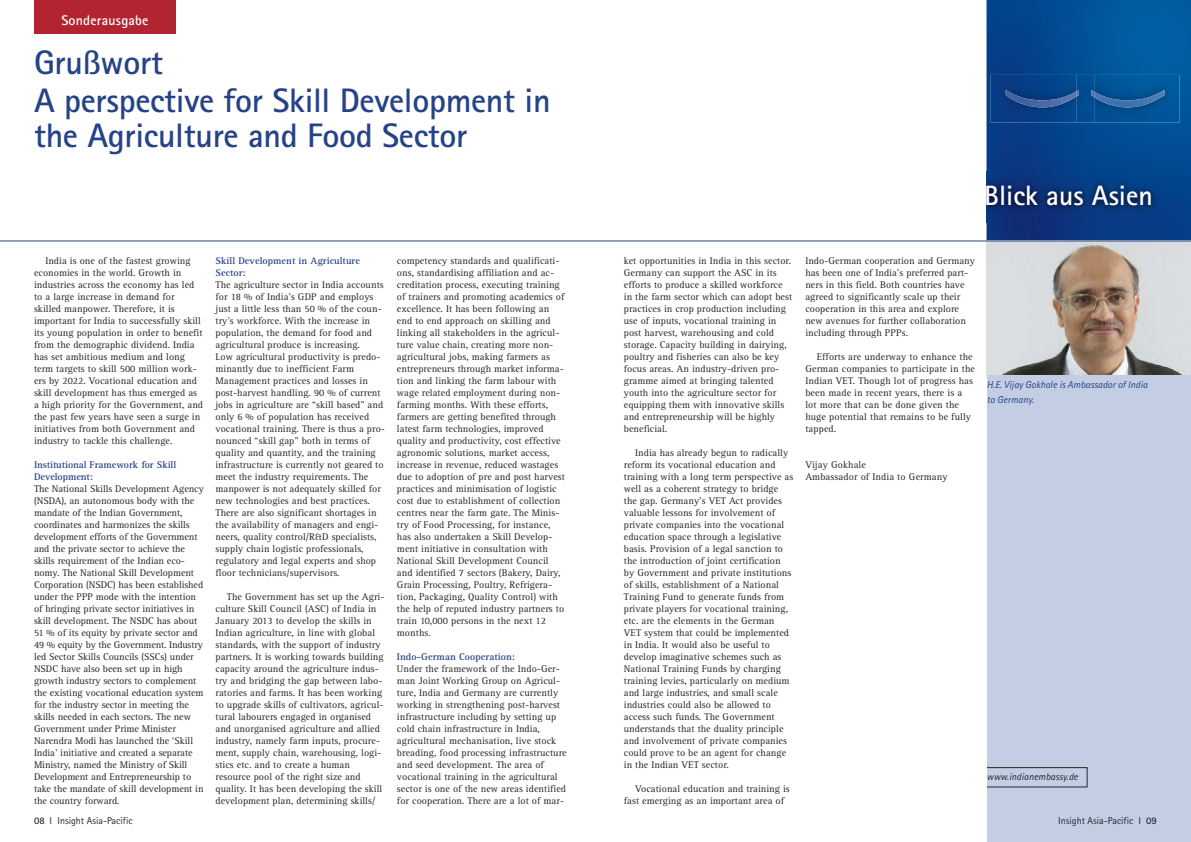
<style>
.page{position:relative;width:1191px;height:842px;background:#fff}
.page>*{position:absolute;margin:0;border:0;box-sizing:border-box;transform-origin:0 0}
.t1{font:700 34px/37.8px "Rotis Sans Serif";letter-spacing:-.01em;color:#264387}
.t2{font:700 28px "Rotis Sans Serif";color:#fff}
.t3{font:700 14px "Rotis Sans Serif";letter-spacing:.015em;color:#fff}
.t4{font:10px/12px "Rotis Serif";letter-spacing:.005em;color:#272627}
.t5{font:700 10px/12px "Rotis Serif";letter-spacing:.005em;color:#264387}
.t6{font:italic 10px/15px "Rotis Sans Serif";letter-spacing:.005em;color:#264387}
.t7{font:10px "Rotis Sans Serif";color:#272627}
.t8{font:italic 10px "Rotis Sans Serif";letter-spacing:.005em;color:#272627}
.s1{font-weight:700}
</style>
<div class="page">
<div style="left:986px;top:241px;width:205px;height:601px;background:#c3cde4"></div>
<img style="left:986px;top:0;width:205px;height:240px">
<img style="left:990px;top:75px;width:86px;height:48px">
<img style="left:1005px;top:90px;width:71px;height:17px">
<img style="left:1094px;top:75px;width:85px;height:48px">
<img style="left:1076px;top:75px;width:18px;height:48px">
<svg style="left:1076px;top:90px;width:3px;height:7px"></svg>
<img style="left:1094px;top:90px;width:70px;height:17px">
<svg style="left:1091px;top:90px;width:3px;height:7px"></svg>
<img style="left:986px;top:171px;width:177px;height:52px">
<div style="left:34px;top:0;width:142px;height:34px;background:#b2242f"></div>
<svg style="left:986px;top:241px;width:205px;height:133px;background:#beb7b2"></svg>
<div style="left:985px;top:767px;width:102px;height:20px;border:1px solid #272627"></div>
<div style="left:978px;top:660px;width:8px;height:152px;background:#fff"></div>
<hr style="left:0;top:240px;width:1191px;height:1px;background:#264387">
<h3 class="t3" style="left:61px;top:15px;width:88px">Sonderausgabe</h3>
<h1 class="t1" style="left:34px;top:47px;width:518px">Grußwort<br>A perspective for Skill Development in</h1>
<h1 class="t1" style="left:34px;top:120px;width:435px">the Agriculture and Food Sector</h1>
<p class="t4" style="left:34px;top:256px;width:171px;text-indent:11px">India is one of the fastest growing economies in the world. Growth in industries across the economy has led to a large increase in demand for skilled manpower. Therefore, it is important for India to successfully skill its young population in order to benefit from the demographic dividend. India has set ambitious medium and long term targets to skill 500 million work&shy;ers by 2022. Vocational education and skill development has thus emerged as a high priority for the Government, and the past few years have seen a surge in initiatives from both Government and industry to tackle this challenge.</p>
<p class="t5" style="left:34px;top:460px;width:144px">Institutional Framework for Skill<br>Development:</p>
<p class="t4" style="left:34px;top:484px;width:171px">The National Skills Development Agency (NSDA), an autonomous body with the mandate of the Indian Government, coordinates and harmonizes the skills development efforts of the Government and the private sector to achieve the skills requirement of the Indian eco&shy;nomy. The National Skill Development Corporation (NSDC) has been established under the PPP mode with the intention of bringing private sector initiatives in skill development. The NSDC has about 51 % of its equity by private sector and 49 % equity by the Government. Industry led Sector Skills Councils (SSCs) under NSDC have also been set up in high growth industry sectors to complement the existing vocational education system for the industry sector in meeting the skills needed in each sectors. The new Government under Prime Minister Narendra Modi has launched the ‘Skill India’ initiative and created a separate Ministry, named the Ministry of Skill Development and Entrepreneurship to take the mandate of skill development in the country forward.</p>
<p class="t5" style="left:215px;top:256px;width:146px">Skill Development in Agriculture<br>Sector:</p>
<p class="t4" style="left:215px;top:280px;width:171px">The agriculture sector in India accounts for 18 % of India's GDP and employs just a little less than 50 % of the coun&shy;try's workforce. With the increase in population, the demand for food and agricultural produce is increasing.<br>Low agricultural productivity is predo&shy;minantly due to inefficient Farm Management practices and losses in post-harvest handling. 90 % of current jobs in agriculture are “skill based” and only 6 % of population has received vocational training. There is thus a pro&shy;nounced “skill gap” both in terms of quality and quantity, and the training infrastructure is currently not geared to meet the industry requirements. The manpower is not adequately skilled for new technologies and best practices.<br>There are also significant shortages in the availability of managers and engi&shy;neers, quality control/R&amp;D specialists, supply chain logistic professionals, regulatory and legal experts and shop floor technicians/supervisors.</p>
<p class="t4" style="left:215px;top:592px;width:170px;text-indent:11px">The Government has set up the Agri&shy;culture Skill Council (ASC) of India in January 2013 to develop the skills in Indian agriculture, in line with global standards, with the support of industry partners. It is working towards building capacity around the agriculture indus&shy;try and bridging the gap between labo&shy;ratories and farms. It has been working to upgrade skills of cultivators, agricul&shy;tural labourers engaged in organised and unorganised agriculture and allied industry, namely farm inputs, procure&shy;ment, supply chain, warehousing, logi&shy;stics etc. and to create a human resource pool of the right size and quality. It has been developing the skill development plan, determining skills/</p>
<p class="t4" style="left:397px;top:256px;width:169px">competency standards and qualificati&shy;ons, standardising affiliation and ac&shy;creditation process, executing training of trainers and promoting academics of excellence. It has been following an end to end approach on skilling and linking all stakeholders in the agricul&shy;ture value chain, creating more non&shy;agricultural jobs, making farmers as entrepreneurs through market informa&shy;tion and linking the farm labour with wage related employment during non&shy;farming months. With these efforts, farmers are getting benefited through latest farm technologies, improved quality and productivity, cost effective agronomic solutions, market access, increase in revenue, reduced wastages due to adoption of pre and post harvest practices and minimisation of logistic cost due to establishment of collection centres near the farm gate. The Minis&shy;try of Food Processing, for instance, has also undertaken a Skill Develop&shy;ment initiative in consultation with National Skill Development Council and identified 7 sectors (Bakery, Dairy, Grain Processing, Poultry, Refrigera&shy;tion, Packaging, Quality Control) with the help of reputed industry partners to train 10,000 persons in the next 12 months.</p>
<p class="t5" style="left:397px;top:652px;width:119px">Indo-German Cooperation:</p>
<p class="t4" style="left:397px;top:664px;width:171px">Under the framework of the Indo-Ger&shy;man Joint Working Group on Agricul&shy;ture, India and Germany are currently working in strengthening post-harvest infrastructure including by setting up cold chain infrastructure in India, agricultural mechanisation, live stock breading, food processing infrastructure and seed development. The area of vocational training in the agricultural sector is one of the new areas identified for cooperation. There are a lot of mar-</p>
<h2 class="t2" style="left:984px;top:186px;width:170px">Blick aus Asien</h2>
<p class="t4" style="left:624px;top:256px;width:170px">ket opportunities in India in this sector.<br>Germany can support the ASC in its efforts to produce a skilled workforce in the farm sector which can adopt best practices in crop production including use of inputs, vocational training in post harvest, warehousing and cold storage. Capacity building in dairying, poultry and fisheries can also be key focus areas. An industry-driven pro&shy;gramme aimed at bringing talented youth into the agriculture sector for equipping them with innovative skills and entrepreneurship will be highly beneficial.</p>
<p class="t4" style="left:624px;top:448px;width:171px;text-indent:11px">India has already begun to radically reform its vocational education and training with a long term perspective as well as a coherent strategy to bridge the gap. Germany’s VET Act provides valuable lessons for involvement of private companies into the vocational education space through a legislative basis. Provision of a legal sanction to the introduction of joint certification by Government and private institutions of skills, establishment of a National Training Fund to generate funds from private players for vocational training, etc. are the elements in the German VET system that could be implemented in India. It would also be useful to develop imaginative schemes such as National Training Funds by charging training levies, particularly on medium and large industries, and small scale industries could also be allowed to access such funds. The Government understands that the duality principle and involvement of private companies could prove to be an agent for change in the Indian VET sector.</p>
<p class="t4" style="left:624px;top:784px;width:167px;text-indent:11px">Vocational education and training is fast emerging as an important area of</p>
<p class="t4" style="left:805px;top:256px;width:171px">Indo-German cooperation and Germany has been one of India’s preferred part&shy;ners in this field. Both countries have agreed to significantly scale up their cooperation in this area and explore new avenues for further collaboration including through PPPs.</p>
<p class="t4" style="left:805px;top:352px;width:171px;text-indent:11px">Efforts are underway to enhance the<br>German companies to participate in the<br>Indian VET. Though lot of progress has been made in recent years, there is a lot more that can be done given the huge potential that remains to be fully tapped.</p>
<p class="t4" style="left:805px;top:460px;width:144px">Vijay Gokhale<br>Ambassador of India to Germany</p>
<p class="t6" style="left:986px;top:378px;width:162px">H.E. Vijay Gokhale is Ambassador of India to Germany.</p>
<p class="t8" style="left:986px;top:773px;width:93px">www.indianembassy.de</p>
<p class="t7" style="left:34px;top:817px;width:100px"><span class="s1">08</span> I Insight Asia-Pacific</p>
<p class="t7" style="left:1058px;top:817px;width:100px">Insight Asia-Pacific I <span class="s1">09</span></p>
</div>
